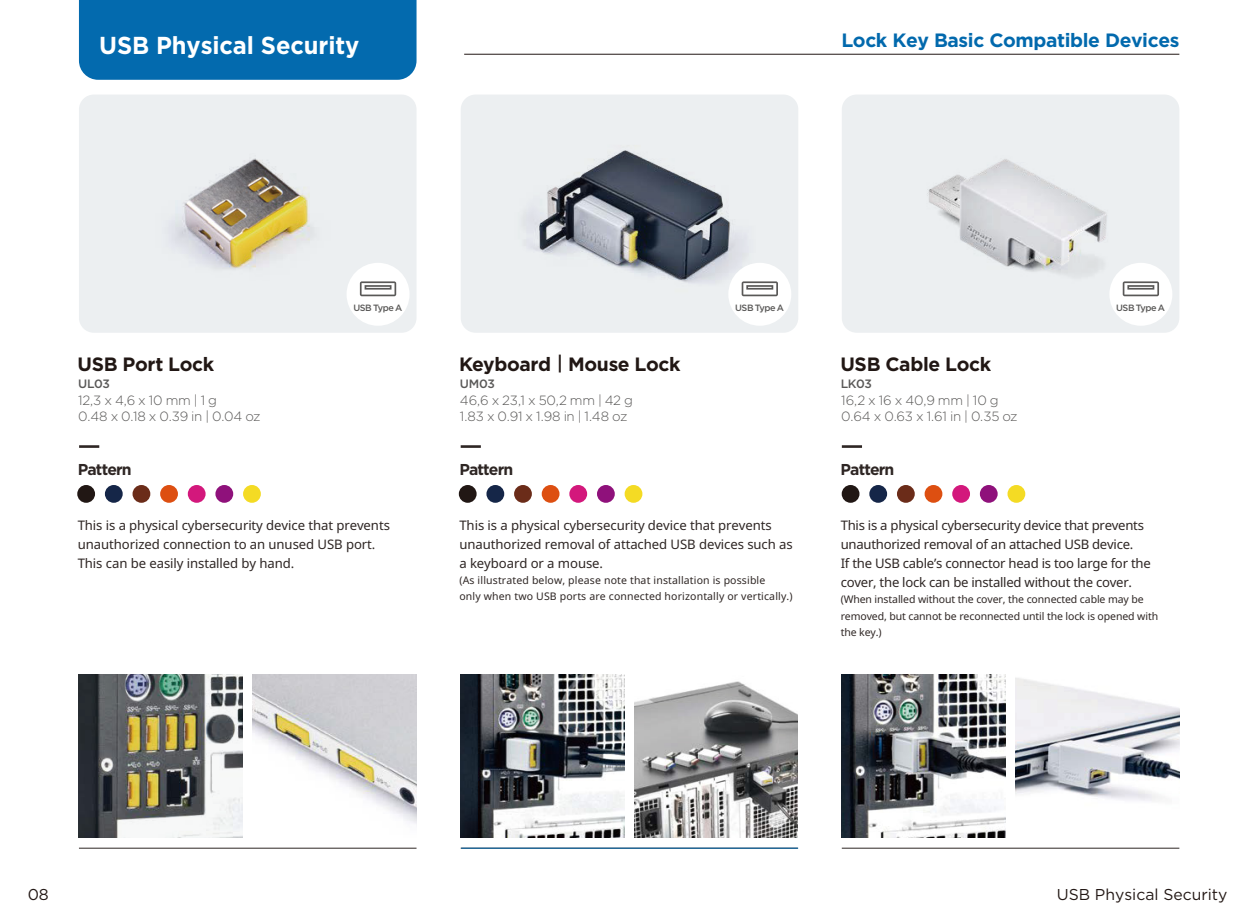
<style>
.page{position:relative;width:1256px;height:923px;background:#fff}
.page>*{position:absolute;margin:0;border:0;box-sizing:border-box;transform-origin:0 0}
.t1{font:700 24.5px "Gotham";letter-spacing:-.005em;color:#fff}
.t2{font:700 19.25px "Gotham";letter-spacing:-.02em;color:#211714}
.t3{font:700 19.25px "Gotham";letter-spacing:-.02em;color:#0269ad}
.t4{font:15.75px "Gotham";color:#231815}
.t5{font:700 15.75px "Gotham";letter-spacing:-.055em;color:#2e2624}
.t6{font:300 13.3px/16.1px "Gotham";letter-spacing:-.015em;color:#595857}
.t7{font:13.12px/19.2px "Noto Sans";letter-spacing:-.005em;color:#2e2624}
.t8{font:500 12.08px "Gotham";letter-spacing:-.03em;color:#595857}
.t9{font:10.5px/16.1px "Noto Sans";letter-spacing:-.01em;color:#2e2624}
.t10{font:10.5px/16.1px "Noto Sans";letter-spacing:.015em;color:#2e2624}
.t11{font:500 9.1px "Gotham";letter-spacing:-.05em;color:#595857}
.s1{font-weight:500}
</style>
<div class="page">
<div style="left:460px;top:95px;width:338px;height:238px;background:#eceff1;border-radius:15px"></div>
<img style="left:524px;top:150px;width:222px;height:133px">
<img style="left:460px;top:674px;width:164px;height:163px">
<img style="left:634px;top:681px;width:163px;height:156px">
<hr style="left:460px;top:847px;width:337px;height:1px;background:#2e2624">
<div style="left:728px;top:263px;width:63px;height:63px;background:#fff;border-radius:50%"></div>
<svg style="left:741px;top:281px;width:36px;height:15px"></svg>
<img style="left:1015px;top:678px;width:163px;height:123px">
<img style="left:841px;top:674px;width:163px;height:163px">
<div style="left:841px;top:95px;width:337px;height:238px;background:#eceff1;border-radius:15px"></div>
<hr style="left:841px;top:847px;width:337px;height:1px;background:#2e2624">
<img style="left:927px;top:159px;width:224px;height:116px">
<div style="left:1109px;top:263px;width:62px;height:63px;background:#fff;border-radius:50%"></div>
<svg style="left:1122px;top:281px;width:36px;height:15px"></svg>
<img style="left:252px;top:674px;width:164px;height:150px">
<img style="left:79px;top:674px;width:163px;height:163px">
<div style="left:79px;top:95px;width:337px;height:238px;background:#eceff1;border-radius:15px"></div>
<hr style="left:79px;top:847px;width:337px;height:1px;background:#2e2624">
<img style="left:171px;top:158px;width:141px;height:111px">
<div style="left:346px;top:263px;width:63px;height:63px;background:#fff;border-radius:50%"></div>
<svg style="left:360px;top:281px;width:36px;height:15px"></svg>
<div style="left:624px;top:485px;width:18px;height:18px;background:#f4db24;border-radius:50%"></div>
<div style="left:569px;top:485px;width:18px;height:18px;background:#d3187c;border-radius:50%"></div>
<div style="left:597px;top:485px;width:17px;height:18px;background:#8f117b;border-radius:50%"></div>
<div style="left:541px;top:485px;width:18px;height:18px;background:#dd4f11;border-radius:50%"></div>
<div style="left:514px;top:485px;width:17px;height:18px;background:#6b2c19;border-radius:50%"></div>
<div style="left:486px;top:485px;width:18px;height:18px;background:#152648;border-radius:50%"></div>
<div style="left:458px;top:485px;width:18px;height:18px;background:#211714;border-radius:50%"></div>
<hr style="left:460px;top:445px;width:20px;height:3px;background:#2e2624">
<div style="left:1007px;top:485px;width:18px;height:18px;background:#f4db24;border-radius:50%"></div>
<div style="left:952px;top:485px;width:17px;height:18px;background:#d3187c;border-radius:50%"></div>
<div style="left:979px;top:485px;width:18px;height:18px;background:#8f117b;border-radius:50%"></div>
<div style="left:924px;top:485px;width:18px;height:18px;background:#dd4f11;border-radius:50%"></div>
<div style="left:896px;top:485px;width:18px;height:18px;background:#6b2c19;border-radius:50%"></div>
<div style="left:869px;top:485px;width:17px;height:18px;background:#152648;border-radius:50%"></div>
<div style="left:841px;top:485px;width:18px;height:18px;background:#211714;border-radius:50%"></div>
<hr style="left:841px;top:445px;width:20px;height:3px;background:#2e2624">
<div style="left:243px;top:485px;width:18px;height:18px;background:#f4db24;border-radius:50%"></div>
<div style="left:188px;top:485px;width:17px;height:18px;background:#d3187c;border-radius:50%"></div>
<div style="left:215px;top:485px;width:18px;height:18px;background:#8f117b;border-radius:50%"></div>
<div style="left:160px;top:485px;width:18px;height:18px;background:#dd4f11;border-radius:50%"></div>
<div style="left:132px;top:485px;width:18px;height:18px;background:#6b2c19;border-radius:50%"></div>
<div style="left:105px;top:485px;width:18px;height:18px;background:#152648;border-radius:50%"></div>
<div style="left:77px;top:485px;width:18px;height:18px;background:#211714;border-radius:50%"></div>
<hr style="left:79px;top:445px;width:20px;height:3px;background:#2e2624">
<hr style="left:464px;top:54px;width:714px;height:1px;background:#211714">
<div style="left:79px;top:0;width:337px;height:80px;background:#036aae"></div>
<h1 class="t1" style="left:99px;top:31px;width:261px">USB Physical Security</h1>
<h2 class="t3" style="left:841px;top:29px;width:339px">Lock Key Basic Compatible Devices</h2>
<p class="t11" style="left:353px;top:302px;width:50px">USB Type A</p>
<p class="t11" style="left:735px;top:302px;width:50px">USB Type A</p>
<p class="t11" style="left:1115px;top:302px;width:50px">USB Type A</p>
<h2 class="t2" style="left:78px;top:352px;width:138px">USB Port Lock</h2>
<p class="t6" style="left:78px;top:392px;width:184px">12,3 x 4,6 x 10 mm | 1 g<br>0.48 x 0.18 x 0.39 in | 0.04 oz</p>
<p class="t8" style="left:78px;top:376px;width:34px">UL03</p>
<h2 class="t2" style="left:459px;top:352px;width:223px">Keyboard <span class="s1">|</span> Mouse Lock</h2>
<p class="t6" style="left:460px;top:392px;width:174px">46,6 x 23,1 x 50,2 mm | 42 g<br>1.83 x 0.91 x 1.98 in | 1.48 oz</p>
<p class="t8" style="left:459px;top:376px;width:37px">UM03</p>
<h2 class="t2" style="left:840px;top:352px;width:152px">USB Cable Lock</h2>
<p class="t6" style="left:841px;top:392px;width:178px">16,2 x 16 x 40,9 mm | 10 g<br>0.64 x 0.63 x 1.61 in | 0.35 oz</p>
<p class="t8" style="left:840px;top:376px;width:33px">LK03</p>
<p class="t5" style="left:78px;top:460px;width:55px">Pattern</p>
<p class="t5" style="left:459px;top:460px;width:55px">Pattern</p>
<p class="t5" style="left:840px;top:460px;width:55px">Pattern</p>
<p class="t7" style="left:78px;top:515px;width:314px">This is a physical cybersecurity device that prevents unauthorized connection to an unused USB port.<br>This can be easily installed by hand.</p>
<p class="t7" style="left:459px;top:515px;width:335px">This is a physical cybersecurity device that prevents unauthorized removal of attached USB devices such as a keyboard or a mouse.</p>
<p class="t10" style="left:459px;top:572px;width:335px">(As illustrated below, please note that installation is possible<br>only when two USB ports are connected horizontally or vertically.)</p>
<p class="t7" style="left:840px;top:515px;width:311px">This is a physical cybersecurity device that prevents unauthorized removal of an attached USB device.<br>If the USB cable’s connector head is too large for the cover, the lock can be installed without the cover.</p>
<p class="t9" style="left:840px;top:592px;width:319px">(When installed without the cover, the connected cable may be removed, but cannot be reconnected until the lock is opened with the key.)</p>
<p class="t4" style="left:28px;top:886px;width:23px">08</p>
<p class="t4" style="left:1056px;top:886px;width:172px">USB Physical Security</p>
</div>
